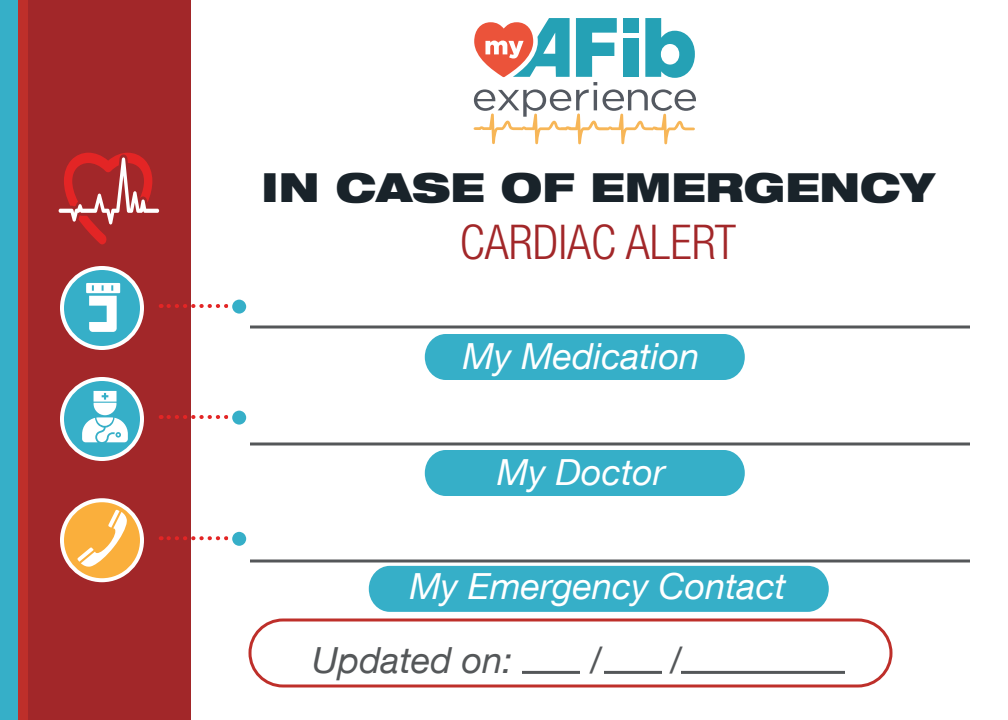
<style>
.page{position:relative;width:1008px;height:720px;background:#fff}
.page>*{position:absolute;margin:0;border:0;box-sizing:border-box;transform-origin:0 0}
.t1{font:300 condensed 48px "Helvetica Neue LT Com";color:#a22729}
.t2{font:900 expanded 40px "Helvetica Neue LT Com";color:#19232a}
.t3{font:italic 36px "Helvetica Neue LT Com";color:#fff}
.t4{font:italic 36px "Helvetica Neue LT Com";color:#545759}
</style>
<div class="page">
<div style="left:0;top:0;width:191px;height:720px;background:#a22729"></div>
<div style="left:0;top:0;width:18px;height:720px;background:#36afc8"></div>
<div style="left:18px;top:0;width:10px;height:720px;background:#be2f2a"></div>
<svg style="left:59px;top:153px;width:100px;height:91px"></svg>
<div style="left:62px;top:268px;width:80px;height:80px;background:#36afc8;border-radius:50%"></div>
<div style="left:60px;top:266px;width:84px;height:84px;border:4px solid #fff;border-radius:50%"></div>
<svg style="left:168px;top:304px;width:60px;height:4px"></svg>
<div style="left:230px;top:298px;width:18px;height:18px;background:#36afc8;border-radius:50%"></div>
<div style="left:228px;top:296px;width:22px;height:22px;border:4px solid #fff;border-radius:50%"></div>
<svg style="left:62px;top:379px;width:80px;height:80px;background:#4eb8ce"></svg>
<div style="left:60px;top:377px;width:84px;height:84px;border:4px solid #fff;border-radius:50%"></div>
<svg style="left:82px;top:391px;width:46px;height:51px;background:#a7dbe6"></svg>
<svg style="left:168px;top:415px;width:60px;height:4px"></svg>
<div style="left:230px;top:409px;width:18px;height:18px;background:#36afc8;border-radius:50%"></div>
<div style="left:228px;top:407px;width:22px;height:22px;border:4px solid #fff;border-radius:50%"></div>
<svg style="left:62px;top:500px;width:80px;height:80px;background:#faba59"></svg>
<div style="left:60px;top:498px;width:84px;height:84px;border:4px solid #fff;border-radius:50%"></div>
<svg style="left:168px;top:536px;width:60px;height:4px"></svg>
<div style="left:230px;top:530px;width:18px;height:18px;background:#36afc8;border-radius:50%"></div>
<div style="left:228px;top:528px;width:22px;height:22px;border:4px solid #fff;border-radius:50%"></div>
<div style="left:425px;top:334px;width:320px;height:46px;background:#36afc8;border-radius:22px"></div>
<div style="left:425px;top:450px;width:320px;height:46px;background:#36afc8;border-radius:22px"></div>
<div style="left:369px;top:566px;width:460px;height:46px;background:#36afc8;border-radius:22px"></div>
<hr style="left:250px;top:326px;width:720px;height:2px;background:#545759">
<svg style="left:250px;top:442px;width:720px;height:4px;background:#7e8082"></svg>
<hr style="left:250px;top:560px;width:720px;height:2px;background:#545759">
<svg style="left:89px;top:293px;width:28px;height:39px"></svg>
<svg style="left:86px;top:283px;width:34px;height:10px"></svg>
<svg style="left:77px;top:510px;width:50px;height:57px;background:#fbc169"></svg>
<hr style="left:522px;top:671px;width:58px;height:3px;background:#545759">
<hr style="left:604px;top:671px;width:58px;height:3px;background:#545759">
<hr style="left:681px;top:671px;width:164px;height:3px;background:#545759">
<div style="left:248px;top:618px;width:644px;height:70px;border:3px solid #be2f2a;border-radius:33px"></div>
<svg style="left:473px;top:18px;width:223px;height:126px"></svg>
<p class="t2" style="left:262px;top:161px;width:674px">IN CASE OF EMERGENCY</p>
<h1 class="t1" style="left:460px;top:215px;width:278px">CARDIAC ALERT</h1>
<p class="t3" style="left:463px;top:334px;width:238px">My Medication</p>
<p class="t3" style="left:497px;top:450px;width:169px">My Doctor</p>
<p class="t3" style="left:410px;top:564px;width:378px">My Emergency Contact</p>
<p class="t4" style="left:312px;top:638px;width:202px">Updated on:</p>
<p class="t4" style="left:590px;top:638px;width:13px">/</p>
<p class="t4" style="left:670px;top:638px;width:13px">/</p>
</div>
